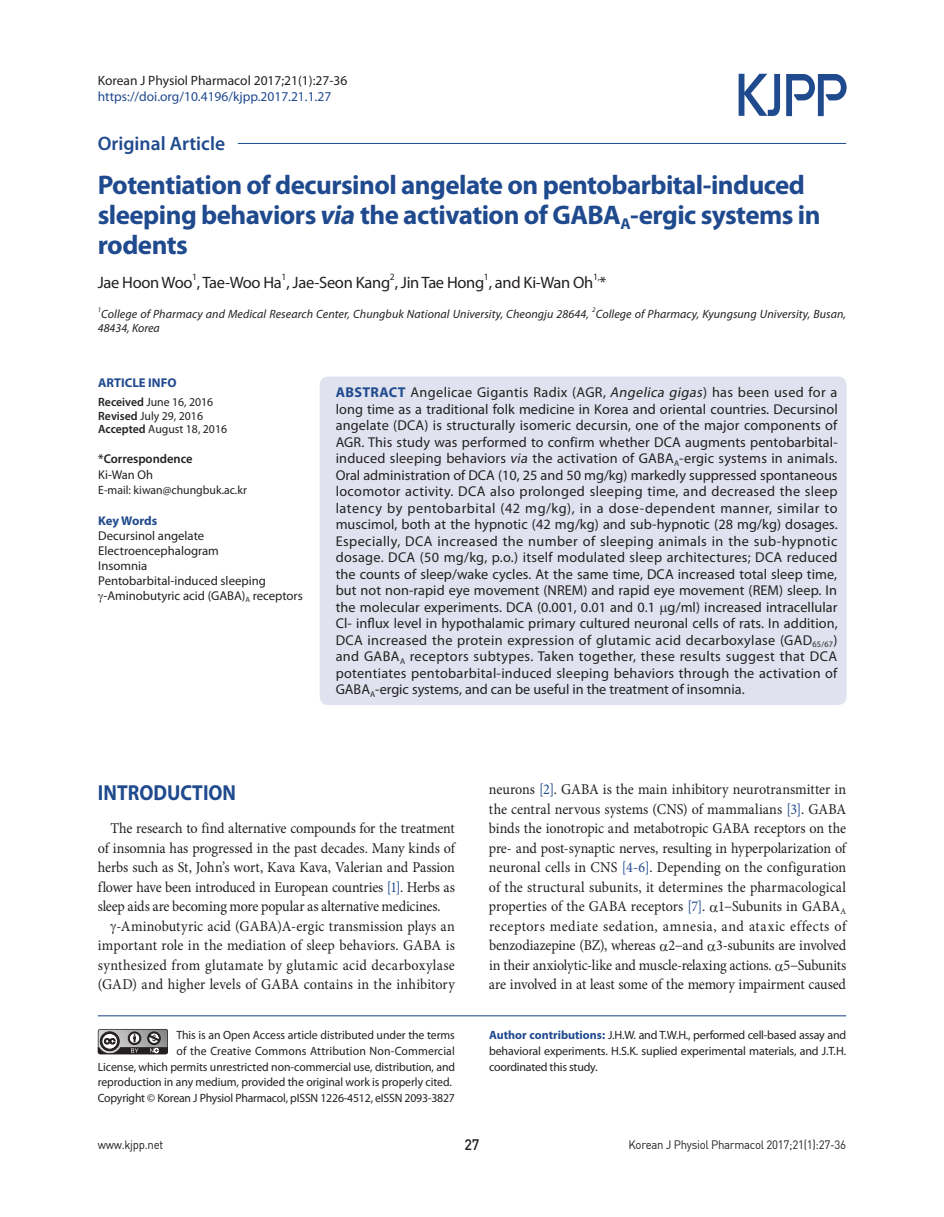
<style>
.page{position:relative;width:944px;height:1217px;background:#fff}
.page>*{position:absolute;margin:0;border:0;box-sizing:border-box;transform-origin:0 0}
.t1{font:700 27px/30px "Myriad Pro";letter-spacing:-.02em;color:#204a8e}
.t2{font:700 21.75px "Myriad Pro";color:#204a8e;scale:.9 1}
.t3{font:600 19.5px "Myriad Pro";color:#204a8e}
.t4{font:16.5px "Myriad Pro";letter-spacing:-.02em;color:#231f20}
.t5{font:15px/19.5px "Minion Pro";color:#231f20;text-align:justify;scale:.94 1}
.t6{font:15px "Minion Pro";letter-spacing:.02em;color:#231f20;scale:.94 1}
.t7{font:15px "Dinmed";color:#231f20;scale:.95 1}
.t8{font:14.25px/16.5px "Myriad Pro";color:#231f20;text-align:justify}
.t9{font:13.5px "Myriad Pro";color:#204a8e}
.t10{font:13.5px "Myriad Pro";color:#231f20}
.t11{font:12.75px "Myriad Pro";color:#231f20}
.t12{font:700 12.75px "Myriad Pro";color:#204a8e}
.t13{font:600 12.75px "Myriad Pro";color:#231f20}
.t14{font:12px/15.8px "Myriad Pro";letter-spacing:-.005em;color:#231f20;text-align:justify}
.t15{font:italic 12px "Myriad Pro";letter-spacing:.005em;color:#231f20}
.t16{font:12px "Dinreg";letter-spacing:-.025em;color:#231f20;scale:.95 1}
.t17{font:9.6px "Myriad Pro";color:#231f20}
.t18{font:italic 7.05px "Myriad Pro";color:#231f20}
.s1{font-style:italic}
.s2{font-weight:600}
.s3{font-weight:700;color:#204a8e}
.s4{color:#204a8e}
</style>
<div class="page">
<hr style="left:98px;top:1015px;width:748px;height:1px;background:#204a8e">
<svg style="left:98px;top:1029px;width:70px;height:24px;background:#7c7b7b"></svg>
<hr style="left:238px;top:143px;width:608px;height:1px;background:#204a8e">
<svg style="left:739px;top:74px;width:108px;height:42px"></svg>
<div style="left:320px;top:376px;width:527px;height:329px;background:#e0e3ef;border-radius:9px"></div>
<p class="t10" style="left:98px;top:72px;width:251px">Korean J Physiol Pharmacol 2017;21(1):27-36</p>
<p class="t9" style="left:98px;top:88px;width:235px">https://doi.org/10.4196/kjpp.2017.21.1.27</p>
<h3 class="t3" style="left:98px;top:131px;width:129px">Original Article</h3>
<h1 class="t1" style="left:98px;top:168px;width:724px">Potentiation of decursinol angelate on pentobarbital-induced sleeping behaviors <span class="s1">via</span> the activation of GABA<sub>A</sub>-ergic systems in rodents</h1>
<p class="t4" style="left:98px;top:272px;width:510px">Jae Hoon Woo , Tae-Woo Ha , Jae-Seon Kang , Jin Tae Hong , and Ki-Wan Oh *</p>
<p class="t17" style="left:192px;top:270px;width:6px">1</p>
<p class="t17" style="left:282px;top:270px;width:6px">1</p>
<p class="t17" style="left:390px;top:270px;width:6px">2</p>
<p class="t17" style="left:484px;top:270px;width:6px">1</p>
<p class="t17" style="left:593px;top:270px;width:8px">1,</p>
<p class="t18" style="left:98px;top:305px;width:5px">1</p>
<p class="t15" style="left:101px;top:306px;width:489px">College of Pharmacy and Medical Research Center, Chungbuk National University, Cheongju 28644,</p>
<p class="t18" style="left:592px;top:305px;width:5px">2</p>
<p class="t15" style="left:596px;top:306px;width:252px">College of Pharmacy, Kyungsung University, Busan,</p>
<p class="t15" style="left:98px;top:320px;width:64px">48434, Korea</p>
<p class="t12" style="left:98px;top:374px;width:80px">ARTICLE INFO</p>
<p class="t14" style="left:98px;top:395px;width:130px;line-height:13.5px;text-align:left"><span class="s2">Received</span> June 16, 2016<br><span class="s2">Revised</span> July 29, 2016<br><span class="s2">Accepted</span> August 18, 2016</p>
<p class="t13" style="left:98px;top:450px;width:96px">*Correspondence</p>
<p class="t11" style="left:98px;top:466px;width:56px">Ki-Wan Oh</p>
<p class="t14" style="left:98px;top:481px;width:150px">E-mail: kiwan@chungbuk.ac.kr</p>
<p class="t12" style="left:98px;top:512px;width:61px">Key Words</p>
<p class="t11" style="left:98px;top:527px;width:108px">Decursinol angelate</p>
<p class="t11" style="left:98px;top:542px;width:122px">Electroencephalogram</p>
<p class="t11" style="left:98px;top:557px;width:51px">Insomnia</p>
<p class="t11" style="left:98px;top:572px;width:169px">Pentobarbital-induced sleeping</p>
<p class="t11" style="left:103px;top:587px;width:201px">-Aminobutyric acid (GABA)<sub>A</sub> receptors</p>
<p class="t8" style="left:336px;top:383px;width:504px"><span class="s3">ABSTRACT</span> Angelicae Gigantis Radix (AGR, <span class="s1">Angelica gigas</span>) has been used for a long time as a traditional folk medicine in Korea and oriental countries. Decursinol angelate (DCA) is structurally isomeric decursin, one of the major components of AGR. This study was performed to confirm whether DCA augments pentobarbital&shy;induced sleeping behaviors <span class="s1">via</span> the activation of GABA<sub>A</sub>-ergic systems in animals.<br>Oral administration of DCA (10, 25 and 50 mg/kg) markedly suppressed spontaneous locomotor activity. DCA also prolonged sleeping time, and decreased the sleep latency by pentobarbital (42 mg/kg), in a dose-dependent manner, similar to muscimol, both at the hypnotic (42 mg/kg) and sub-hypnotic (28 mg/kg) dosages.<br>Especially, DCA increased the number of sleeping animals in the sub-hypnotic dosage. DCA (50 mg/kg, p.o.) itself modulated sleep architectures; DCA reduced the counts of sleep/wake cycles. At the same time, DCA increased total sleep time, but not non-rapid eye movement (NREM) and rapid eye movement (REM) sleep. In the molecular experiments. DCA (0.001, 0.01 and 0.1 g/ml) increased intracellular Cl- influx level in hypothalamic primary cultured neuronal cells of rats. In addition, DCA increased the protein expression of glutamic acid decarboxylase (GAD<sub>65/67</sub>) and GABA<sub>A</sub> receptors subtypes. Taken together, these results suggest that DCA potentiates pentobarbital-induced sleeping behaviors through the activation of GABA<sub>A</sub>-ergic systems, and can be useful in the treatment of insomnia.</p>
<h2 class="t2" style="left:98px;top:778px;width:155px">INTRODUCTION</h2>
<p class="t5" style="left:111px;top:818px;width:368px">The research to find alternative compounds for the treatment</p>
<p class="t5" style="left:98px;top:837px;width:381px">of insomnia has progressed in the past decades. Many kinds of</p>
<p class="t5" style="left:98px;top:857px;width:381px">herbs such as St, John’s wort, Kava Kava, Valerian and Passion</p>
<p class="t5" style="left:98px;top:876px;width:381px">flower have been introduced in European countries <span class="s4">[1]</span>. Herbs as</p>
<p class="t5" style="left:98px;top:896px;width:366px">sleep aids are becoming more popular as alternative medicines.</p>
<p class="t5" style="left:116px;top:915px;width:362px">-Aminobutyric acid (GABA)A-ergic transmission plays an</p>
<p class="t5" style="left:98px;top:935px;width:381px">important role in the mediation of sleep behaviors. GABA is</p>
<p class="t6" style="left:98px;top:954px;width:381px">synthesized from glutamate by glutamic acid decarboxylase</p>
<p class="t5" style="left:98px;top:974px;width:381px">(GAD) and higher levels of GABA contains in the inhibitory</p>
<p class="t14" style="left:98px;top:1026px;width:359px;text-align:right">This is an Open Access article distributed under the terms<br>of the Creative Commons Attribution Non-Commercial<br>License, which permits unrestricted non-commercial use, distribution, and reproduction in any medium, provided the original work is properly cited.<br>Copyright © Korean J Physiol Pharmacol, pISSN 1226-4512, eISSN 2093-3827</p>
<p class="t5" style="left:489px;top:779px;width:382px">neurons <span class="s4">[2]</span>. GABA is the main inhibitory neurotransmitter in the central nervous systems (CNS) of mammalians <span class="s4">[3]</span>. GABA binds the ionotropic and metabotropic GABA receptors on the pre- and post-synaptic nerves, resulting in hyperpolarization of neuronal cells in CNS <span class="s4">[4-6]</span>. Depending on the configuration of the structural subunits, it determines the pharmacological properties of the GABA receptors <span class="s4">[7]</span>. 1−Subunits in GABA<sub>A </sub>receptors mediate sedation, amnesia, and ataxic effects of benzodiazepine (BZ), whereas 2−and 3-subunits are involved in their anxiolytic-like and muscle-relaxing actions. 5−Subunits are involved in at least some of the memory impairment caused</p>
<p class="t14" style="left:489px;top:1026px;width:359px"><span class="s3">Author contributions:</span> J.H.W. and T.W.H., performed cell-based assay and behavioral experiments. H.S.K. suplied experimental materials, and J.T.H. coordinated this study.</p>
<p class="t16" style="left:98px;top:1136px;width:70px">www.kjpp.net</p>
<p class="t7" style="left:465px;top:1135px;width:17px">27</p>
<p class="t16" style="left:628px;top:1136px;width:231px">Korean J Physiol Pharmacol 2017;21(1):27-36</p>
</div>
